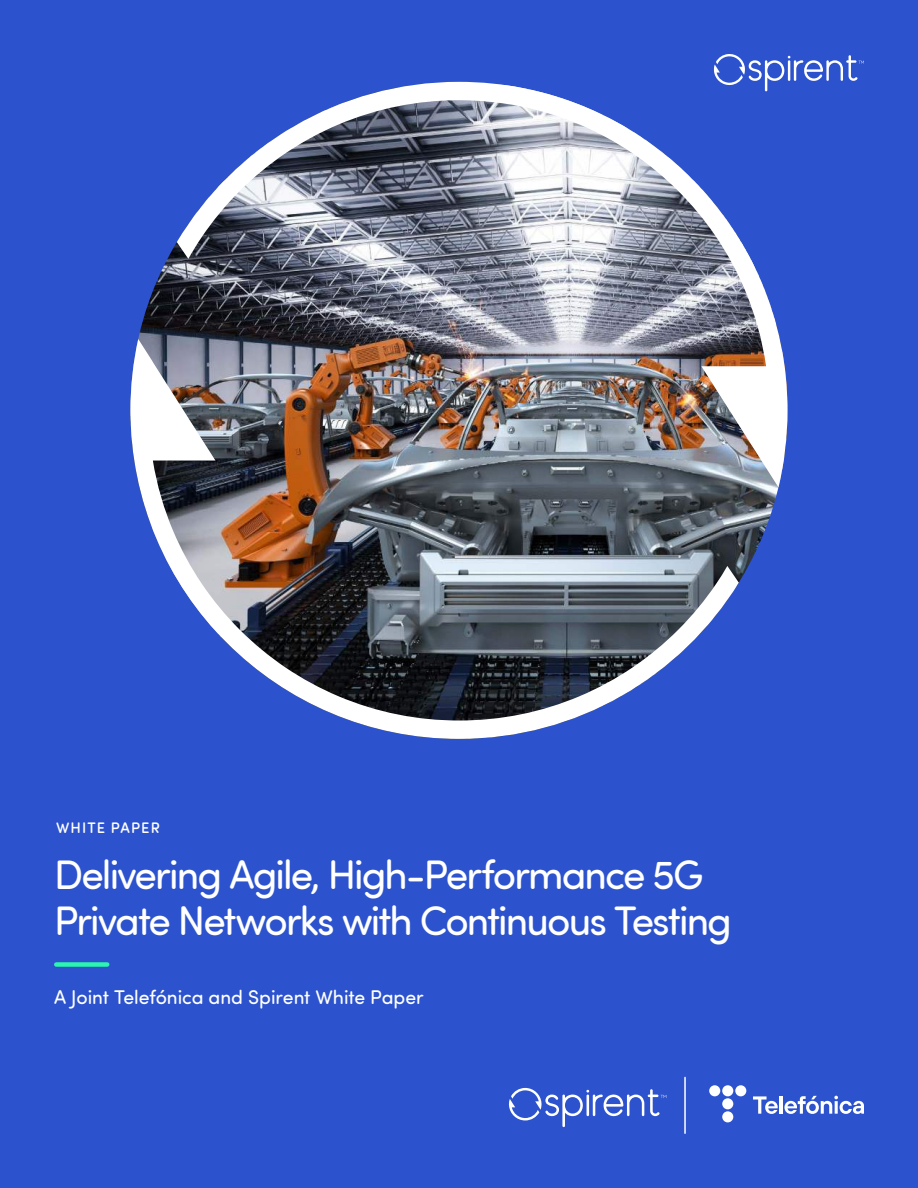
<style>
.page{position:relative;width:918px;height:1188px;background:#2c53cd}
.page>*{position:absolute;margin:0;border:0;box-sizing:border-box;transform-origin:0 0}
.t1{font:40.5px/46.5px "Sofia Pro Soft";letter-spacing:-.045em;color:#fff}
.t2{font:19.5px "Sofia Pro Soft";letter-spacing:-.005em;color:#fff}
.t3{font:500 15px "Sofia Pro Soft";letter-spacing:.07em;color:#fff}
</style>
<div class="page">
<svg style="left:56px;top:962px;width:54px;height:5px"></svg>
<svg style="left:714px;top:54px;width:150px;height:28px"></svg>
<img style="left:138px;top:242px;width:641px;height:340px">
<img style="left:130px;top:339px;width:609px;height:400px">
<img style="left:177px;top:82px;width:611px;height:405px">
<hr style="left:684px;top:1077px;width:2px;height:56px;background:#fff">
<svg style="left:509px;top:1088px;width:157px;height:39px"></svg>
<div style="left:709px;top:1085px;width:11px;height:11px;background:#fff;border-radius:50%"></div>
<div style="left:722px;top:1085px;width:11px;height:11px;background:#fff;border-radius:50%"></div>
<div style="left:735px;top:1085px;width:11px;height:11px;background:#fff;border-radius:50%"></div>
<div style="left:722px;top:1098px;width:11px;height:11px;background:#fff;border-radius:50%"></div>
<div style="left:722px;top:1111px;width:11px;height:11px;background:#fff;border-radius:50%"></div>
<svg style="left:753px;top:1096px;width:25px;height:18px"></svg>
<hr style="left:780px;top:1096px;width:3px;height:18px;background:#fff">
<svg style="left:784px;top:1096px;width:80px;height:18px"></svg>
<p class="t3" style="left:56px;top:817px;width:105px">WHITE PAPER</p>
<p class="t1" style="left:54px;top:856px;width:680px">Delivering Agile, High-Performance 5G<br>Private Networks with Continuous Testing</p>
<p class="t2" style="left:54px;top:990px;width:371px">A Joint Telefónica and Spirent White Paper</p>
</div>
